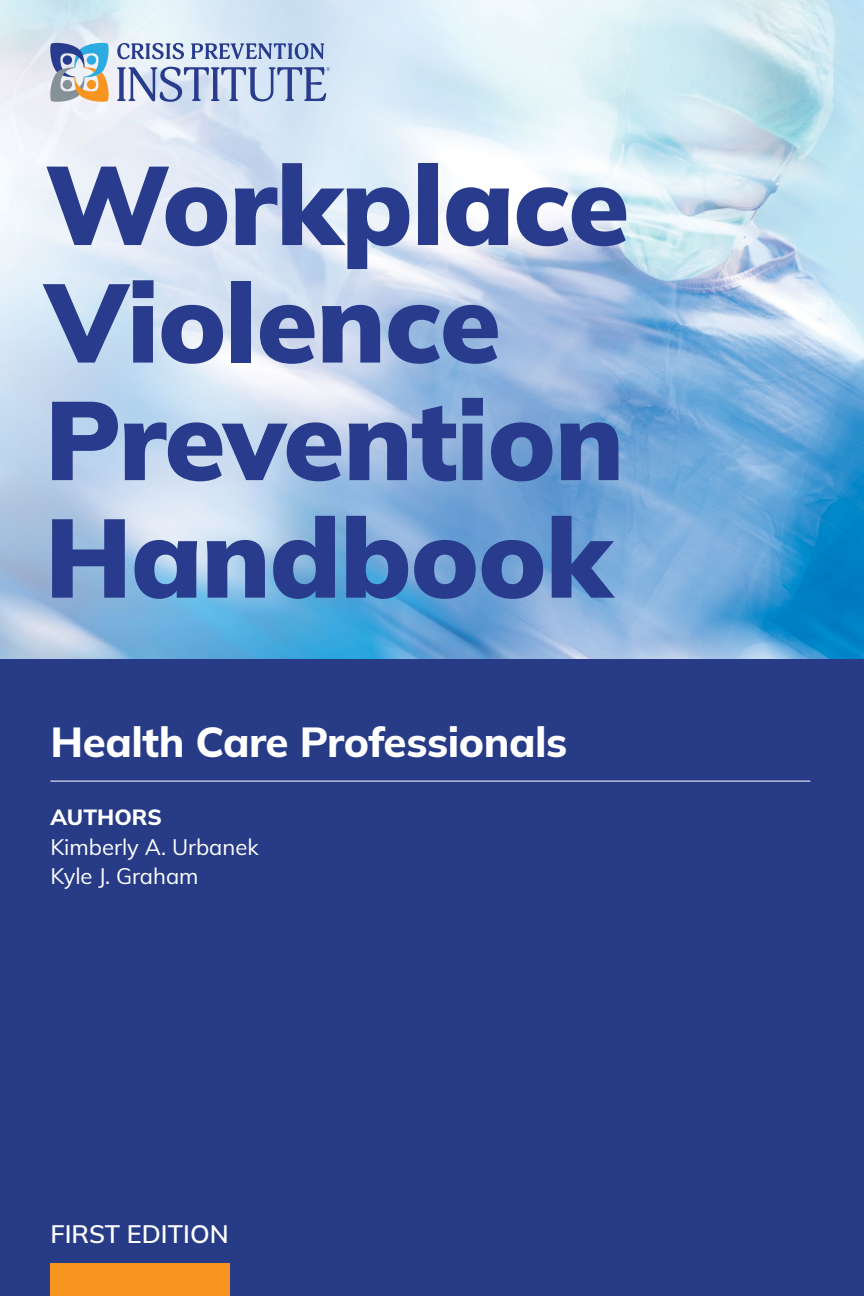
<style>
.page{position:relative;width:864px;height:1296px;background:#fff}
.page>*{position:absolute;margin:0;border:0;box-sizing:border-box;transform-origin:0 0}
.t1{font:900 111.2px/117.6px "Mulish";letter-spacing:-.01em;color:#283b8c}
.t2{font:800 42px "Mulish";letter-spacing:-.01em;color:#fff}
.t3{font:600 25.2px "Mulish";color:#fff}
.t4{font:22px/29.6px "Mulish";color:#fff}
.t5{font:800 22px "Mulish";color:#fff}
</style>
<div class="page">
<img style="left:0;top:0;width:864px;height:660px">
<div style="left:0;top:660px;width:864px;height:636px;background:#283b87"></div>
<svg style="left:117px;top:43px;width:67px;height:16px"></svg>
<svg style="left:191px;top:43px;width:133px;height:16px;background:#90a1cb"></svg>
<svg style="left:49px;top:42px;width:61px;height:61px;background:#a3adb4"></svg>
<svg style="left:117px;top:67px;width:213px;height:35px;background:#a5b3d5"></svg>
<hr style="left:50px;top:781px;width:760px;height:1px;background:#fff">
<div style="left:50px;top:1263px;width:180px;height:33px;background:#f89521"></div>
<p class="t1" style="left:45px;top:143px;width:586px">Workplace<br>Violence<br>Prevention<br>Handbook</p>
<p class="t2" style="left:50px;top:713px;width:519px">Health Care Professionals</p>
<p class="t5" style="left:50px;top:802px;width:113px">AUTHORS</p>
<p class="t4" style="left:50px;top:831px;width:210px">Kimberly A. Urbanek<br>Kyle J. Graham</p>
<p class="t3" style="left:50px;top:1217px;width:180px">FIRST EDITION</p>
</div>
